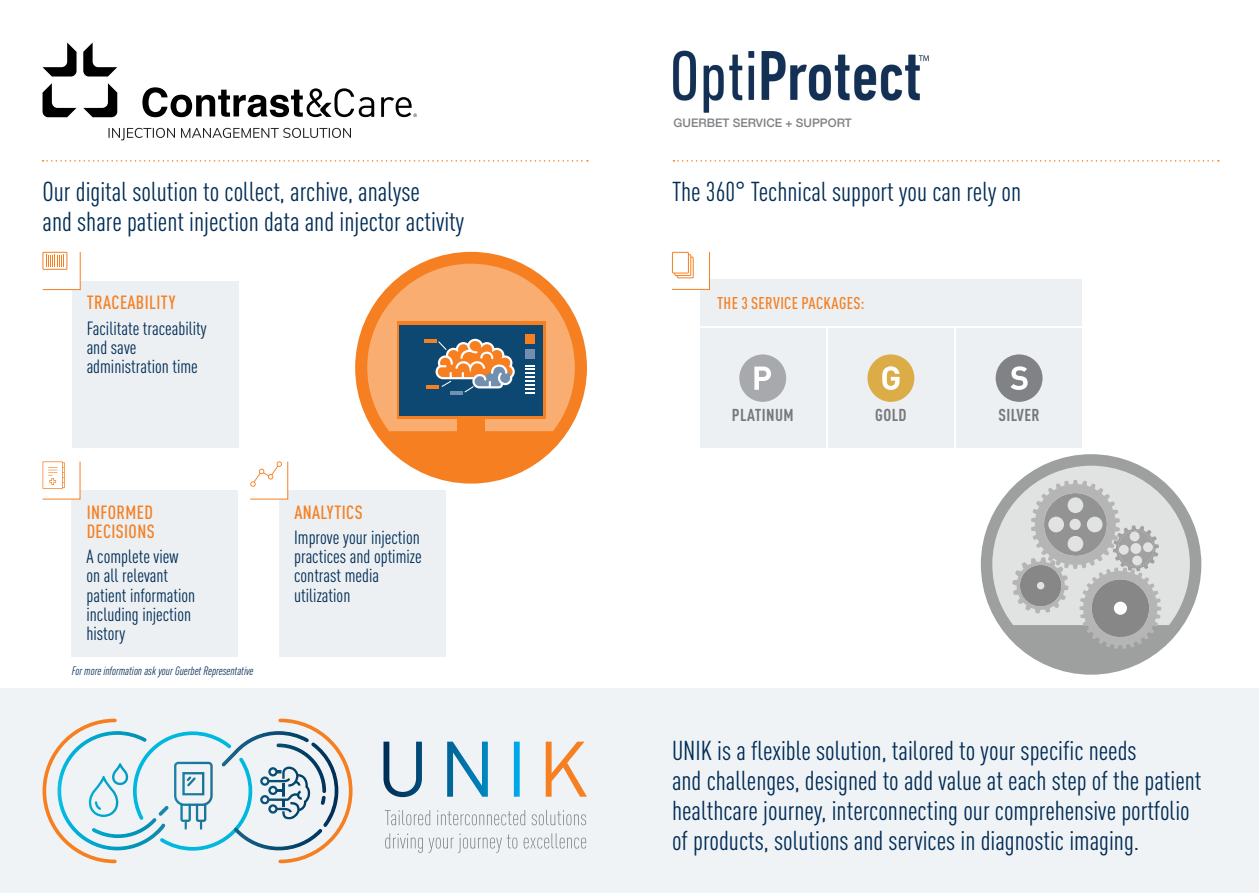
<style>
.page{position:relative;width:1259px;height:893px;background:#fff}
.page>*{position:absolute;margin:0;border:0;box-sizing:border-box;transform-origin:0 0}
.t1{font:condensed 27px/30px "DIN Pro";color:#002c56}
.t2{font:condensed 18.9px/19px "DIN Pro";color:#002c56}
.t3{font:500 condensed 18.9px/19px "DIN Pro";letter-spacing:.02em;color:#f57f21}
.t4{font:700 condensed 16.95px "DIN Pro";letter-spacing:.02em;color:#78787a}
.t5{font:500 condensed 16.8px "DIN Pro";letter-spacing:.02em;color:#f57f21}
.t6{font:italic condensed 12px "DIN Pro";color:#002c56}
.t7{font:500 11.85px "Helvetica Neue";color:#808285}
</style>
<div class="page">
<div style="left:0;top:689px;width:1259px;height:204px;background:#f0f3f6"></div>
<svg style="left:43px;top:83px;width:34px;height:34px"></svg>
<svg style="left:83px;top:43px;width:34px;height:34px"></svg>
<svg style="left:83px;top:83px;width:34px;height:34px"></svg>
<svg style="left:43px;top:43px;width:34px;height:34px"></svg>
<svg style="left:142px;top:87px;width:232px;height:30px"></svg>
<svg style="left:381px;top:97px;width:36px;height:20px"></svg>
<svg style="left:108px;top:128px;width:243px;height:12px"></svg>
<img style="left:673px;top:50px;width:255px;height:63px">
<div style="left:355px;top:252px;width:232px;height:232px;background:#f57f21;border-radius:50%"></div>
<svg style="left:367px;top:264px;width:208px;height:167px"></svg>
<div style="left:981px;top:454px;width:220px;height:221px;background:#9e9f9f;border-radius:50%"></div>
<svg style="left:992px;top:466px;width:197px;height:183px"></svg>
<div style="left:700px;top:280px;width:382px;height:46px;background:#ecf0f3"></div>
<div style="left:700px;top:328px;width:125px;height:119px;background:#ecf0f3"></div>
<div style="left:828px;top:328px;width:125px;height:119px;background:#ecf0f3"></div>
<div style="left:956px;top:328px;width:126px;height:119px;background:#ecf0f3"></div>
<svg style="left:671px;top:251px;width:39px;height:39px"></svg>
<div style="left:677px;top:257px;width:16px;height:21px;border:1px solid #f57f21"></div>
<svg style="left:675px;top:255px;width:16px;height:20px"></svg>
<div style="left:674px;top:254px;width:17px;height:22px;border:1px solid #f57f21"></div>
<div style="left:672px;top:252px;width:16px;height:21px;background:#fff"></div>
<div style="left:672px;top:252px;width:17px;height:21px;border:1px solid #f57f21"></div>
<div style="left:739px;top:354px;width:47px;height:48px;background:#a8a9ad;border-radius:50%"></div>
<svg style="left:754px;top:367px;width:17px;height:23px"></svg>
<div style="left:867px;top:354px;width:47px;height:48px;background:#dcac46;border-radius:50%"></div>
<svg style="left:882px;top:366px;width:17px;height:24px"></svg>
<div style="left:995px;top:354px;width:47px;height:48px;background:#808285;border-radius:50%"></div>
<svg style="left:1010px;top:366px;width:17px;height:24px"></svg>
<svg style="left:42px;top:718px;width:311px;height:146px"></svg>
<img style="left:87px;top:763px;width:42px;height:54px">
<svg style="left:132px;top:731px;width:121px;height:120px"></svg>
<img style="left:282px;top:767px;width:28px;height:52px">
<svg style="left:260px;top:767px;width:42px;height:47px"></svg>
<svg style="left:385px;top:833px;width:201px;height:20px"></svg>
<svg style="left:385px;top:810px;width:201px;height:15px"></svg>
<svg style="left:546px;top:742px;width:41px;height:55px"></svg>
<img style="left:383px;top:742px;width:137px;height:55px">
<svg style="left:43px;top:160px;width:545px;height:2px"></svg>
<svg style="left:673px;top:160px;width:545px;height:2px"></svg>
<div style="left:72px;top:491px;width:166px;height:166px;background:#ecf0f3"></div>
<div style="left:279px;top:491px;width:167px;height:166px;background:#ecf0f3"></div>
<svg style="left:250px;top:461px;width:38px;height:38px"></svg>
<svg style="left:42px;top:461px;width:38px;height:38px"></svg>
<div style="left:72px;top:281px;width:166px;height:166px;background:#ecf0f3"></div>
<svg style="left:42px;top:252px;width:39px;height:38px"></svg>
<p class="t1" style="left:43px;top:175px;width:423px">Our digital solution to collect, archive, analyse<br>and share patient injection data and injector activity</p>
<p class="t3" style="left:87px;top:291px;width:90px">TRACEABILITY</p>
<p class="t2" style="left:87px;top:317px;width:121px">Facilitate traceability and save administration time</p>
<p class="t3" style="left:87px;top:501px;width:70px">INFORMED<br>DECISIONS</p>
<p class="t2" style="left:86px;top:546px;width:110px">A complete view on all relevant patient information including injection history</p>
<p class="t6" style="left:72px;top:662px;width:183px">For more information ask your Guerbet Representative</p>
<p class="t3" style="left:294px;top:501px;width:70px">ANALYTICS</p>
<p class="t2" style="left:294px;top:527px;width:129px">Improve your injection practices and optimize contrast media utilization</p>
<p class="t7" style="left:673px;top:114px;width:180px">GUERBET SERVICE + SUPPORT</p>
<p class="t1" style="left:672px;top:175px;width:351px">The 360° Technical support you can rely on</p>
<p class="t5" style="left:717px;top:290px;width:149px">THE 3 SERVICE PACKAGES:</p>
<p class="t4" style="left:732px;top:402px;width:63px">PLATINUM</p>
<p class="t4" style="left:875px;top:402px;width:33px">GOLD</p>
<p class="t4" style="left:998px;top:402px;width:43px">SILVER</p>
<p class="t1" style="left:672px;top:734px;width:531px">UNIK is a flexible solution, tailored to your specific needs<br>and challenges, designed to add value at each step of the patient healthcare journey, interconnecting our comprehensive portfolio of products, solutions and services in diagnostic imaging.</p>
</div>
